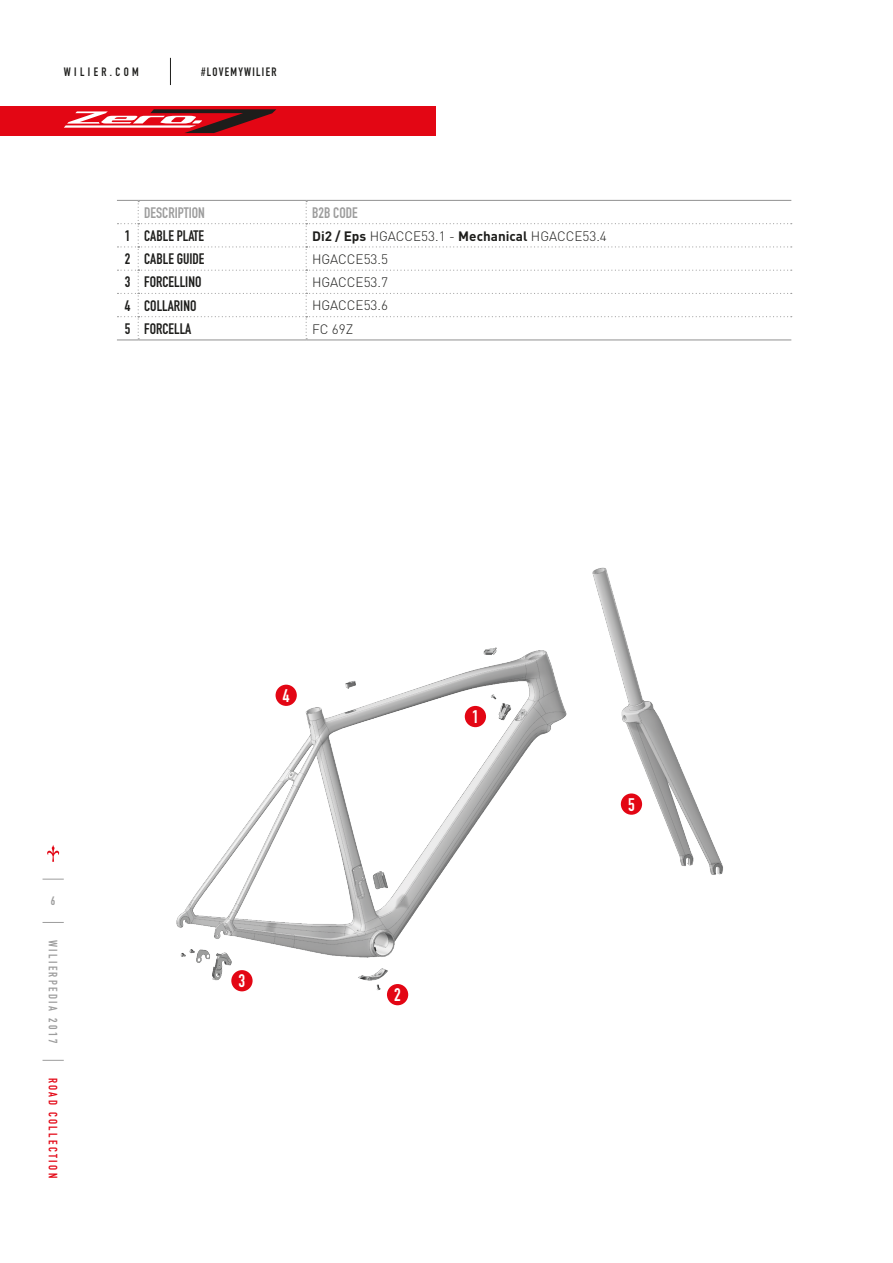
<style>
.page{position:relative;width:893px;height:1263px;background:#fff}
.page>*{position:absolute;margin:0;border:0;box-sizing:border-box;transform-origin:0 0}
.t1{font:18px "DIN Engschrift Std";color:#fff}
.t2{font:15px "DIN Engschrift Alternate";color:#1d1d1b}
.t3{font:15px "DIN Engschrift Alternate";color:#9d9d9d}
.t4{font:300 13.5px "DIN";color:#1d1d1b}
.t5{font:12px "DIN Engschrift Std";letter-spacing:.2em;color:#9d9d9d}
.t6{font:12px "DIN Engschrift Std";letter-spacing:.2em;color:#e30614}
.t7{font:12px "DIN Engschrift Std";letter-spacing:.105em;color:#1d1d1b}
.t8{font:12px "DIN Engschrift Std";letter-spacing:.285em;color:#1d1d1b}
.s1{font-weight:700}
</style>
<div class="page">
<img style="left:176px;top:567px;width:547px;height:439px">
<div style="left:465px;top:706px;width:21px;height:21px;background:#e30614;border-radius:50%"></div>
<div style="left:387px;top:984px;width:21px;height:21px;background:#e30614;border-radius:50%"></div>
<div style="left:231px;top:970px;width:22px;height:21px;background:#e30614;border-radius:50%"></div>
<div style="left:276px;top:685px;width:21px;height:21px;background:#e30614;border-radius:50%"></div>
<div style="left:621px;top:793px;width:21px;height:22px;background:#e30614;border-radius:50%"></div>
<svg style="left:117px;top:200px;width:675px;height:140px"></svg>
<div style="left:0;top:106px;width:436px;height:30px;background:#e30614"></div>
<svg style="left:170px;top:58px;width:1px;height:27px"></svg>
<svg style="left:43px;top:1060px;width:21px;height:1px"></svg>
<svg style="left:43px;top:922px;width:21px;height:1px"></svg>
<svg style="left:43px;top:879px;width:21px;height:1px"></svg>
<svg style="left:47px;top:845px;width:13px;height:17px"></svg>
<svg style="left:64px;top:109px;width:212px;height:24px"></svg>
<p class="t8" style="left:64px;top:64px;width:77px">WILIER.COM</p>
<p class="t7" style="left:201px;top:64px;width:77px">#LOVEMYWILIER</p>
<p class="t3" style="left:144px;top:204px;width:62px">DESCRIPTION</p>
<p class="t3" style="left:312px;top:204px;width:47px">B2B CODE</p>
<p class="t2" style="left:125px;top:227px;width:81px">1 CABLE PLATE</p>
<p class="t4" style="left:312px;top:228px;width:296px"><span class="s1">Di2 / Eps</span> HGACCE53.1 - <span class="s1">Mechanical</span> HGACCE53.4</p>
<p class="t2" style="left:125px;top:250px;width:81px">2 CABLE GUIDE</p>
<p class="t4" style="left:312px;top:251px;width:77px">HGACCE53.5</p>
<p class="t2" style="left:125px;top:273px;width:78px">3 FORCELLINO</p>
<p class="t4" style="left:312px;top:274px;width:77px">HGACCE53.7</p>
<p class="t2" style="left:125px;top:297px;width:73px">4 COLLARINO</p>
<p class="t4" style="left:312px;top:297px;width:77px">HGACCE53.6</p>
<p class="t2" style="left:125px;top:320px;width:68px">5 FORCELLA</p>
<p class="t4" style="left:312px;top:320px;width:43px">FC 69Z</p>
<p class="t5" style="left:51px;top:894px;width:6px">6</p>
<p class="t5" style="left:60px;top:940px;width:105px;rotate:90deg">WILIERPEDIA 2017</p>
<p class="t6" style="left:60px;top:1078px;width:102px;rotate:90deg">ROAD COLLECTION</p>
<h1 class="t1" style="left:283px;top:685px;width:8px">4</h1>
<h1 class="t1" style="left:239px;top:970px;width:8px">3</h1>
<h1 class="t1" style="left:472px;top:706px;width:8px">1</h1>
<h1 class="t1" style="left:394px;top:984px;width:8px">2</h1>
<h1 class="t1" style="left:628px;top:794px;width:8px">5</h1>
</div>
